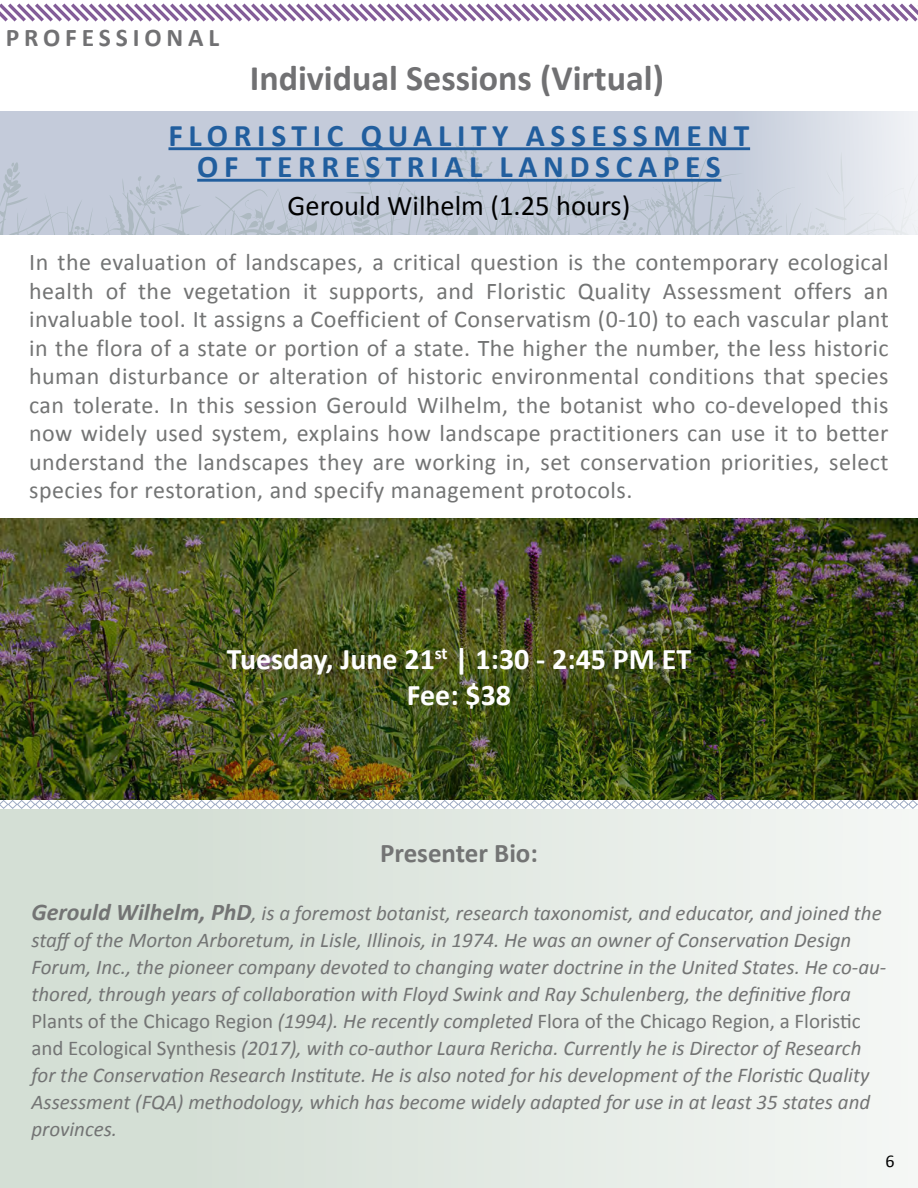
<style>
.page{position:relative;width:918px;height:1188px;background:#fff}
.page>*{position:absolute;margin:0;border:0;box-sizing:border-box;transform-origin:0 0}
.t1{font:700 36px "Calibri";color:#717173}
.t2{font:700 31.5px/31.5px "Calibri";letter-spacing:.18em;color:#215e9e;text-align:center}
.t3{font:700 30px/36px "Calibri";color:#fff;text-align:center}
.t4{font:28.5px "Calibri";color:#000}
.t5{font:700 27px "Calibri";color:#737474}
.t6{font:700 25.5px "Calibri";letter-spacing:.19em;color:#717173}
.t7{font:24px/28.5px "Calibri";letter-spacing:.02em;color:#737474;text-align:justify}
.t8{font:italic 21px/27px "Calibri";color:#737474}
.t9{font:18px "Calibri";color:#000}
.s1{font-weight:700;font-size:24px}
.s2{font-style:normal}
</style>
<div class="page">
<svg style="left:0;top:111px;width:918px;height:35px;background:#c8cfdc"></svg>
<svg style="left:0;top:146px;width:918px;height:88px;background:#c5ccda"></svg>
<svg style="left:570px;top:191px;width:7px;height:3px"></svg>
<svg style="left:579px;top:215px;width:8px;height:9px"></svg>
<svg style="left:739px;top:189px;width:35px;height:43px;background:#c4ccd8"></svg>
<svg style="left:425px;top:143px;width:69px;height:68px;background:#c1c8d7"></svg>
<svg style="left:405px;top:187px;width:9px;height:9px"></svg>
<svg style="left:362px;top:212px;width:10px;height:8px"></svg>
<svg style="left:618px;top:213px;width:29px;height:21px"></svg>
<svg style="left:264px;top:220px;width:11px;height:11px"></svg>
<div style="left:809px;top:152px;width:37px;height:82px;background:#dadfe8"></div>
<svg style="left:285px;top:211px;width:16px;height:15px"></svg>
<svg style="left:122px;top:177px;width:3px;height:19px"></svg>
<svg style="left:345px;top:191px;width:28px;height:5px"></svg>
<svg style="left:74px;top:224px;width:22px;height:10px"></svg>
<svg style="left:665px;top:137px;width:4px;height:10px"></svg>
<svg style="left:671px;top:157px;width:2px;height:7px"></svg>
<svg style="left:652px;top:170px;width:19px;height:24px"></svg>
<svg style="left:895px;top:217px;width:3px;height:5px"></svg>
<svg style="left:513px;top:210px;width:19px;height:24px"></svg>
<img style="left:0;top:518px;width:918px;height:281px">
<hr style="left:168px;top:147px;width:582px;height:3px;background:#215e9e">
<hr style="left:197px;top:179px;width:524px;height:3px;background:#215e9e">
<div style="left:0;top:809px;width:918px;height:379px;background:linear-gradient(to right,#cfdbd0,#f3f6f4)"></div>
<svg style="left:0;top:799px;width:918px;height:10px"></svg>
<svg style="left:0;top:3px;width:918px;height:19px"></svg>
<p class="t6" style="left:6px;top:21px;width:215px">PROFESSIONAL</p>
<h1 class="t1" style="left:250px;top:55px;width:416px">Individual Sessions (Virtual)</h1>
<h2 class="t2" style="left:168px;top:120px;width:583px">FLORISTIC QUALITY ASSESSMENT<br>OF TERRESTRIAL LANDSCAPES</h2>
<h3 class="t4" style="left:288px;top:188px;width:344px">Gerould Wilhelm (1.25 hours)</h3>
<p class="t7" style="left:29px;top:248px;width:861px">In the evaluation of landscapes, a critical question is the contemporary ecological health of the vegetation it supports, and Floristic Quality Assessment offers an invaluable tool. It assigns a Coefficient of Conservatism (0-10) to each vascular plant in the flora of a state or portion of a state. The higher the number, the less historic human disturbance or alteration of historic environmental conditions that species can tolerate. In this session Gerould Wilhelm, the botanist who co-developed this now widely used system, explains how landscape practitioners can use it to better understand the landscapes they are working in, set conservation priorities, select species for restoration, and specify management protocols.</p>
<h3 class="t3" style="left:227px;top:641px;width:466px">Tuesday, June 21<sup>st</sup> | 1:30 - 2:45 PM ET<br>Fee: $38</h3>
<p class="t5" style="left:380px;top:835px;width:159px">Presenter Bio:</p>
<p class="t8" style="left:31px;top:899px;width:856px"><span class="s1">Gerould Wilhelm, PhD</span>, is a foremost botanist, research taxonomist, and educator, and joined the staff of the Morton Arboretum, in Lisle, Illinois, in 1974. He was an owner of Conservation Design Forum, Inc., the pioneer company devoted to changing water doctrine in the United States. He co-au&shy;thored, through years of collaboration with Floyd Swink and Ray Schulenberg, the definitive flora <span class="s2">Plants of the Chicago Region</span> (1994). He recently completed <span class="s2">Flora of the Chicago Region, a Floristic and Ecological Synthesis</span> (2017), with co-author Laura Rericha. Currently he is Director of Research for the Conservation Research Institute. He is also noted for his development of the Floristic Quality Assessment (FQA) methodology, which has become widely adapted for use in at least 35 states and provinces.</p>
<p class="t9" style="left:885px;top:1149px;width:11px">6</p>
</div>
